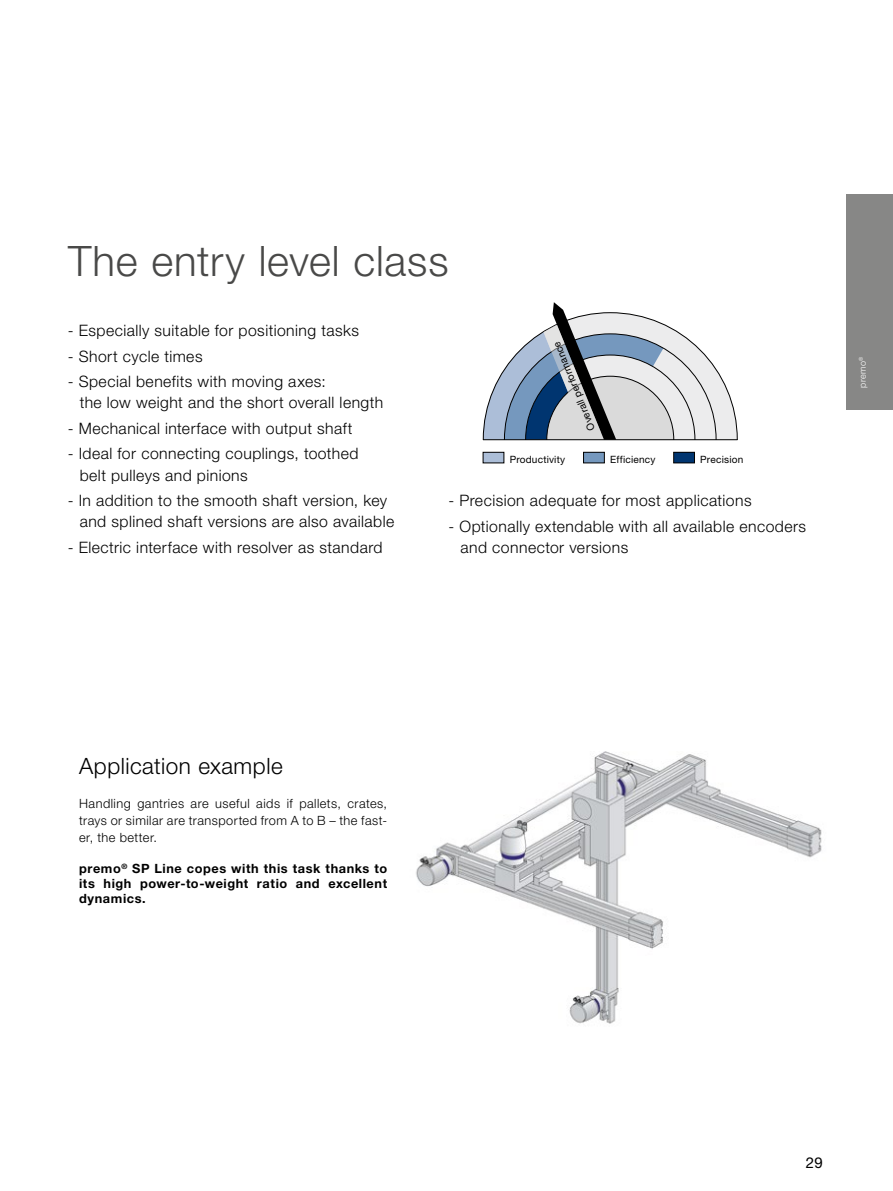
<style>
.page{position:relative;width:893px;height:1191px;background:#fff}
.page>*{position:absolute;margin:0;border:0;box-sizing:border-box;transform-origin:0 0}
.Headline_HN_45_light{font:300 42px "Helvetica Neue LT Std";letter-spacing:.02em;color:#494948}
.Subhead_Titel_HN_45{font:300 22.5px "Helvetica Neue LT Std";letter-spacing:.02em;color:#000}
.Fließtext_HN_45_ligh{font:300 15.75px/21.3px "Helvetica Neue LT Std";letter-spacing:.03em;color:#000}
.t1{font:15px "Helvetica Neue LT Std";color:#000}
.Fließtext_HN_45_ligh-2{font:300 12.75px/17px "Helvetica Neue LT Std";letter-spacing:.035em;color:#000;text-align:justify}
.Fließtext_HN_75_bold{font:700 12.75px/15.3px "Helvetica Neue LT Std";letter-spacing:.045em;color:#000;text-align:justify}
.Tabelle_Text_HN_55_r{font:10.05px "Helvetica Neue LT Std";letter-spacing:.02em;color:#000}
.t2{font:300 9px "Helvetica Neue LT Std";letter-spacing:.05em;color:#fff}
</style>
<div class="page">
<img style="left:416px;top:751px;width:406px;height:273px">
<div style="left:846px;top:194px;width:47px;height:216px;background:#878786"></div>
<div style="left:483px;top:452px;width:21px;height:11px;background:#acbed8"></div>
<div style="left:483px;top:452px;width:21px;height:11px;border:1px solid #000"></div>
<div style="left:583px;top:452px;width:21px;height:11px;background:#7598be"></div>
<div style="left:583px;top:452px;width:22px;height:11px;border:1px solid #000"></div>
<div style="left:674px;top:452px;width:20px;height:11px;background:#003570"></div>
<div style="left:673px;top:452px;width:22px;height:11px;border:1px solid #000"></div>
<svg style="left:483px;top:302px;width:254px;height:138px"></svg>
<p class="Headline_HN_45_light" style="left:68px;top:235px;width:382px">The entry level class</p>
<p class="Fließtext_HN_45_ligh" style="left:68px;top:319px;width:293px">- Especially suitable for positioning tasks</p>
<p class="Fließtext_HN_45_ligh" style="left:68px;top:345px;width:136px">- Short cycle times</p>
<p class="Fließtext_HN_45_ligh" style="left:80px;top:370px;width:305px;text-indent:-12px">- Special benefits with moving axes:<br>the low weight and the short overall length</p>
<p class="Fließtext_HN_45_ligh" style="left:68px;top:417px;width:286px">- Mechanical interface with output shaft</p>
<p class="Fließtext_HN_45_ligh" style="left:80px;top:443px;width:280px;text-indent:-12px">- Ideal for connecting couplings, toothed belt pulleys and pinions</p>
<p class="Fließtext_HN_45_ligh" style="left:80px;top:489px;width:316px;text-indent:-12px">- In addition to the smooth shaft version, key and splined shaft versions are also available</p>
<p class="Fließtext_HN_45_ligh" style="left:68px;top:536px;width:316px">- Electric interface with resolver as standard</p>
<p class="Tabelle_Text_HN_55_r" style="left:586px;top:432px;width:96px;rotate:-112deg">Overall performance</p>
<p class="Tabelle_Text_HN_55_r" style="left:510px;top:453px;width:57px">Productivity</p>
<p class="Tabelle_Text_HN_55_r" style="left:610px;top:453px;width:47px">Efficiency</p>
<p class="Tabelle_Text_HN_55_r" style="left:700px;top:453px;width:44px">Precision</p>
<p class="Fließtext_HN_45_ligh" style="left:448px;top:489px;width:305px">- Precision adequate for most applications</p>
<p class="Fließtext_HN_45_ligh" style="left:460px;top:515px;width:347px;text-indent:-12px">- Optionally extendable with all available encoders and connector versions</p>
<p class="t2" style="left:857px;top:388px;width:33px;rotate:-90deg">premo<sup>®</sup></p>
<p class="Subhead_Titel_HN_45" style="left:79px;top:752px;width:205px">Application example</p>
<p class="Fließtext_HN_45_ligh-2" style="left:79px;top:795px;width:310px">Handling gantries are useful aids if pallets, crates, trays or similar are transported from A to B – the fast&shy;er, the better.</p>
<p class="Fließtext_HN_75_bold" style="left:79px;top:860px;width:310px">premo<sup>®</sup> SP Line copes with this task thanks to its high power-to-weight ratio and excellent dynamics.</p>
<p class="t1" style="left:806px;top:1153px;width:19px">29</p>
</div>
